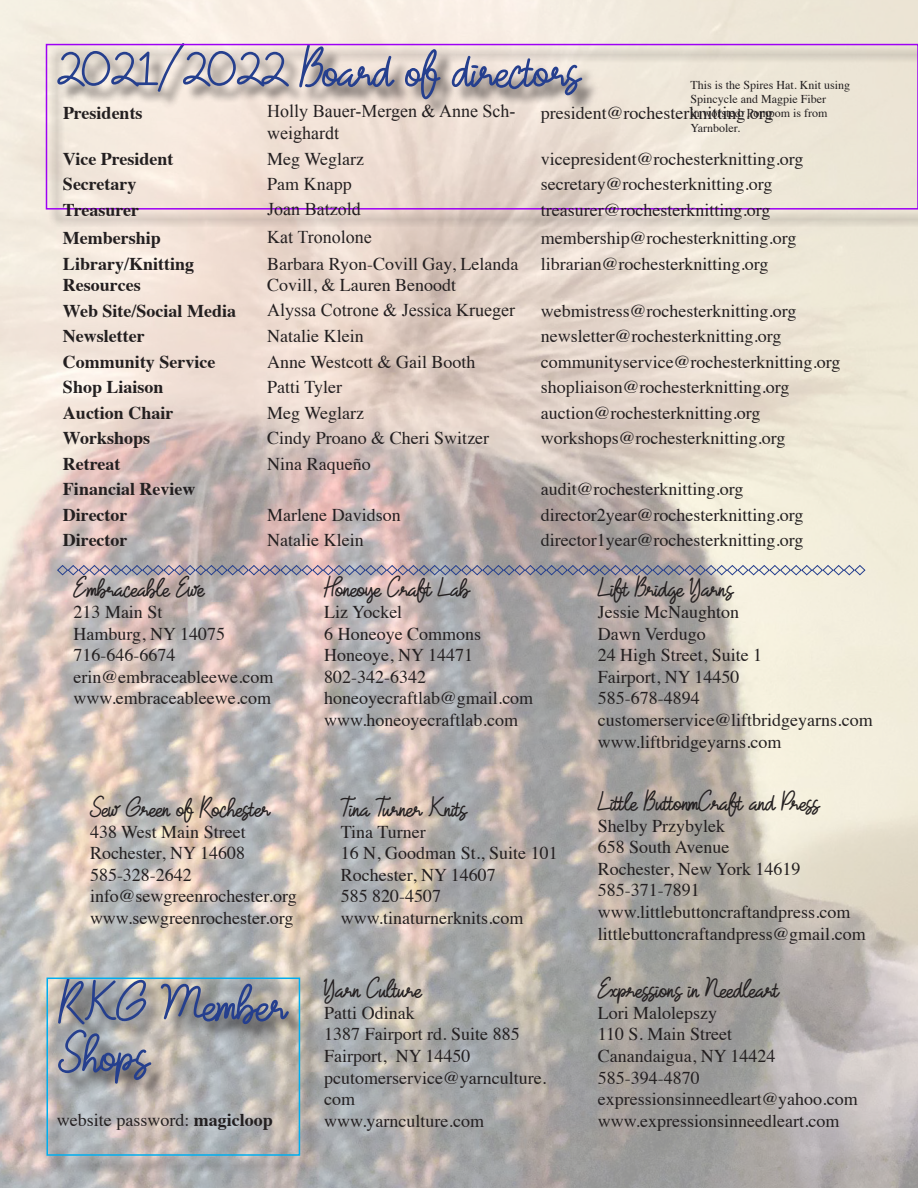
<style>
.page{position:relative;width:918px;height:1188px;background:#fff}
.page>*{position:absolute;margin:0;border:0;box-sizing:border-box;transform-origin:0 0}
.t1{font:54px/51px "Treasure Script";color:#253f8e}
.t2{font:27px "Treasure Script";letter-spacing:-.01em;color:#231f20}
.t3{font:18px/21.6px "Times";color:#231f20}
.t4{font:700 18px/21.6px "Times";color:#231f20}
.t5{font:18px/21.6px "Times New Roman";color:#231f20}
.t6{font:12px/14.4px "Times";color:#231f20}
.s1{font-weight:700}
</style>
<div class="page">
<img style="left:0;top:0;width:918px;height:1188px">
<div style="left:49px;top:980px;width:270px;height:194px;background:#231f20;opacity:.75"></div>
<div style="left:46px;top:978px;width:254px;height:178px;border:2px solid #00aeef"></div>
<svg style="left:56px;top:564px;width:810px;height:12px;background:#a29fac"></svg>
<div style="left:48px;top:46px;width:870px;height:181px;background:#231f20;opacity:.75"></div>
<div style="left:46px;top:44px;width:872px;height:166px;border:2px solid #9e00f4"></div>
<h1 class="t1" style="left:58px;top:44px;width:522px">2021/2022 Board of directors</h1>
<p class="t4" style="left:63px;top:100px;width:81px">Presidents</p>
<p class="t5" style="left:267px;top:100px;width:250px">Holly Bauer-Mergen &amp; Anne Sch&shy;weighardt</p>
<p class="t3" style="left:541px;top:100px;width:234px">president@rochesterknitting.org</p>
<p class="t4" style="left:63px;top:146px;width:112px">Vice President</p>
<p class="t3" style="left:267px;top:146px;width:98px">Meg Weglarz</p>
<p class="t3" style="left:541px;top:146px;width:264px">vicepresident@rochesterknitting.org</p>
<p class="t4" style="left:63px;top:171px;width:75px">Secretary</p>
<p class="t3" style="left:267px;top:172px;width:86px">Pam Knapp</p>
<p class="t3" style="left:541px;top:172px;width:233px">secretary@rochesterknitting.org</p>
<p class="t4" style="left:63px;top:197px;width:77px">Treasurer</p>
<p class="t5" style="left:267px;top:197px;width:95px">Joan Batzold</p>
<p class="t3" style="left:541px;top:197px;width:231px">treasurer@rochesterknitting.org</p>
<p class="t4" style="left:63px;top:225px;width:99px">Membership</p>
<p class="t5" style="left:267px;top:226px;width:106px">Kat Tronolone</p>
<p class="t3" style="left:541px;top:226px;width:257px">membership@rochesterknitting.org</p>
<p class="t4" style="left:63px;top:251px;width:133px">Library/Knitting<br>Resources</p>
<p class="t3" style="left:267px;top:251px;width:253px">Barbara Ryon-Covill Gay, Lelanda<br>Covill, &amp; Lauren Benoodt</p>
<p class="t3" style="left:541px;top:251px;width:229px">librarian@rochesterknitting.org</p>
<p class="t4" style="left:63px;top:298px;width:175px">Web Site/Social Media</p>
<p class="t5" style="left:267px;top:299px;width:249px">Alyssa Cotrone &amp; Jessica Krueger</p>
<p class="t3" style="left:541px;top:298px;width:257px">webmistress@rochesterknitting.org</p>
<p class="t4" style="left:63px;top:324px;width:83px">Newsletter</p>
<p class="t3" style="left:267px;top:324px;width:98px">Natalie Klein</p>
<p class="t3" style="left:541px;top:324px;width:242px">newsletter@rochesterknitting.org</p>
<p class="t4" style="left:63px;top:349px;width:154px">Community Service</p>
<p class="t3" style="left:267px;top:349px;width:210px">Anne Westcott &amp; Gail Booth</p>
<p class="t3" style="left:541px;top:349px;width:301px">communityservice@rochesterknitting.org</p>
<p class="t4" style="left:63px;top:375px;width:102px">Shop Liaison</p>
<p class="t3" style="left:267px;top:375px;width:76px">Patti Tyler</p>
<p class="t3" style="left:541px;top:375px;width:250px">shopliaison@rochesterknitting.org</p>
<p class="t4" style="left:63px;top:400px;width:112px">Auction Chair</p>
<p class="t3" style="left:267px;top:400px;width:98px">Meg Weglarz</p>
<p class="t3" style="left:541px;top:400px;width:221px">auction@rochesterknitting.org</p>
<p class="t4" style="left:63px;top:426px;width:89px">Workshops</p>
<p class="t3" style="left:267px;top:426px;width:223px">Cindy Proano &amp; Cheri Switzer</p>
<p class="t3" style="left:541px;top:426px;width:246px">workshops@rochesterknitting.org</p>
<p class="t4" style="left:63px;top:451px;width:59px">Retreat</p>
<p class="t3" style="left:267px;top:452px;width:105px">Nina Raqueño</p>
<p class="t4" style="left:63px;top:477px;width:134px">Financial Review</p>
<p class="t3" style="left:541px;top:477px;width:204px">audit@rochesterknitting.org</p>
<p class="t4" style="left:63px;top:502px;width:66px">Director</p>
<p class="t3" style="left:267px;top:503px;width:135px">Marlene Davidson</p>
<p class="t3" style="left:541px;top:503px;width:264px">director2year@rochesterknitting.org</p>
<p class="t4" style="left:63px;top:528px;width:66px">Director</p>
<p class="t3" style="left:267px;top:528px;width:98px">Natalie Klein</p>
<p class="t3" style="left:541px;top:528px;width:264px">director1year@rochesterknitting.org</p>
<p class="t6" style="left:690px;top:76px;width:161px">This is the Spires Hat. Knit using<br>Spincycle and Magpie Fiber<br>in worsted. Pompom is from<br>Yarnboler.</p>
<h2 class="t2" style="left:74px;top:572px;width:132px">Embraceable Ewe</h2>
<p class="t3" style="left:74px;top:600px;width:201px">213 Main St<br>Hamburg, NY 14075<br>716-646-6674 erin@embraceableewe.com www.embraceableewe.com</p>
<h2 class="t2" style="left:90px;top:791px;width:182px">Sew Green of Rochester</h2>
<p class="t3" style="left:90px;top:819px;width:208px">438 West Main Street<br>Rochester, NY 14608<br>585-328-2642 info@sewgreenrochester.org www.sewgreenrochester.org</p>
<h1 class="t1" style="left:58px;top:978px;width:230px">RKG Member<br>Shops</h1>
<p class="t3" style="left:57px;top:1108px;width:217px">website password: <span class="s1">magicloop</span></p>
<h2 class="t2" style="left:324px;top:572px;width:147px">Honeoye Craft Lab</h2>
<p class="t3" style="left:324px;top:600px;width:211px">Liz Yockel<br>6 Honeoye Commons<br>Honeoye, NY 14471<br>802-342-6342 honeoyecraftlab@gmail.com www.honeoyecraftlab.com</p>
<h2 class="t2" style="left:341px;top:791px;width:127px">Tina Turner Knits</h2>
<p class="t3" style="left:341px;top:819px;width:219px">Tina Turner<br>16 N, Goodman St., Suite 101<br>Rochester, NY 14607<br>585 820-4507 www.tinaturnerknits.com</p>
<h2 class="t2" style="left:324px;top:973px;width:99px">Yarn Culture</h2>
<p class="t3" style="left:324px;top:1000px;width:224px">Patti Odinak<br>1387 Fairport rd. Suite 885<br>Fairport, NY 14450 pcutomerservice@yarnculture. com<br>www.yarnculture.com</p>
<h2 class="t2" style="left:598px;top:572px;width:136px">Lift Bridge Yarns</h2>
<p class="t3" style="left:598px;top:600px;width:277px">Jessie McNaughton<br>Dawn Verdugo<br>24 High Street, Suite 1<br>Fairport, NY 14450<br>585-678-4894 customerservice@liftbridgeyarns.com www.liftbridgeyarns.com</p>
<h2 class="t2" style="left:598px;top:785px;width:223px">Little ButtonmCraft and Press</h2>
<p class="t3" style="left:598px;top:813px;width:270px">Shelby Przybylek<br>658 South Avenue<br>Rochester, New York 14619<br>585-371-7891 www.littlebuttoncraftandpress.com littlebuttoncraftandpress@gmail.com</p>
<h2 class="t2" style="left:598px;top:973px;width:182px">Expressions in Needleart</h2>
<p class="t3" style="left:598px;top:1000px;width:262px">Lori Malolepszy<br>110 S. Main Street<br>Canandaigua, NY 14424<br>585-394-4870 expressionsinneedleart@yahoo.com www.expressionsinneedleart.com</p>
</div>
